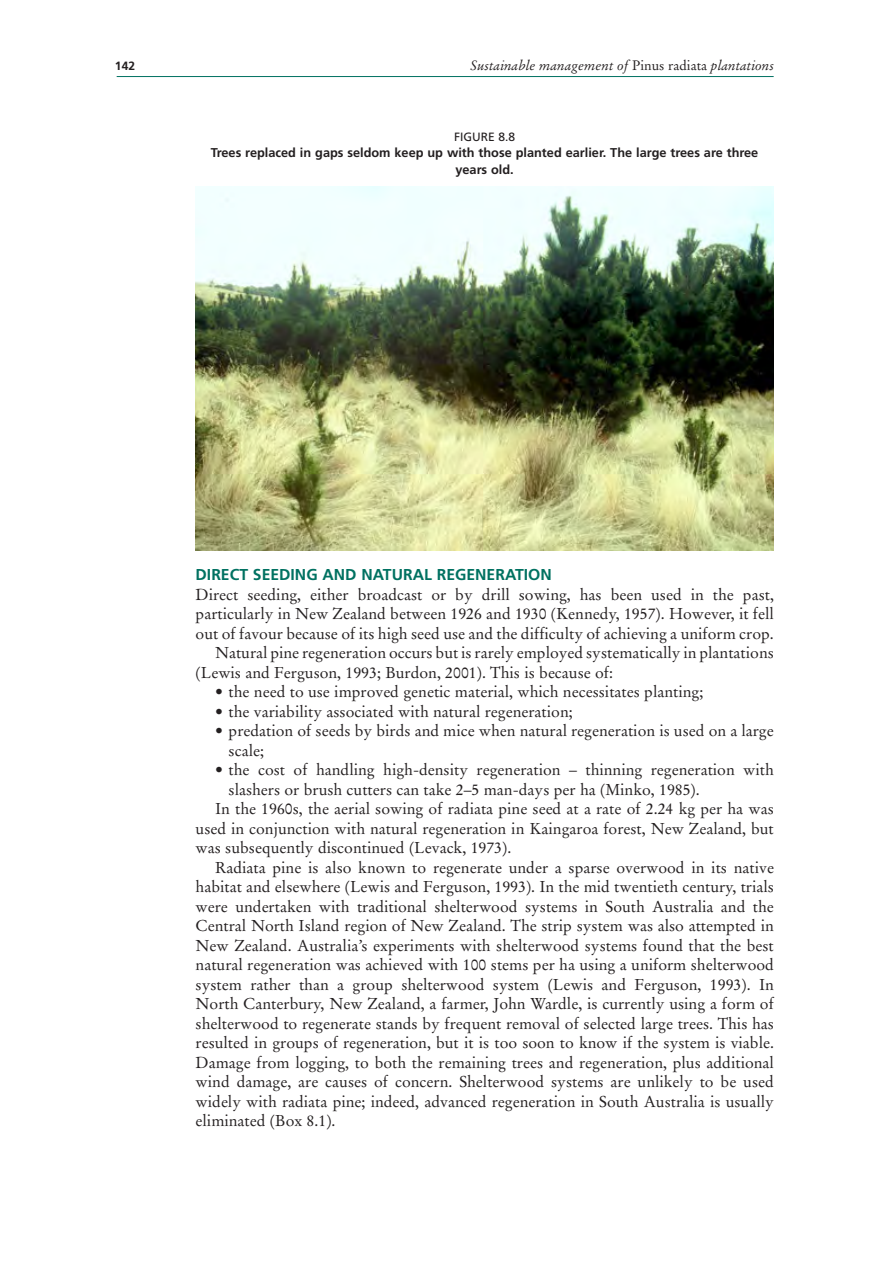
<style>
.page{position:relative;width:893px;height:1263px;background:#fff}
.page>*{position:absolute;margin:0;border:0;box-sizing:border-box;transform-origin:0 0}
.t1{font:15.75px/19.5px "Stempel Garamond LT Std";color:#231f20}
.t2{font:700 15.75px "Frutiger LT Std";color:#007161}
.t3{font:italic 13.5px "Stempel Garamond LT Std";color:#231f20}
.t4{font:700 12.75px/16.5px "Frutiger LT Std";color:#231f20;text-align:center}
.t5{font:12px "Frutiger LT Std";color:#231f20}
.t6{font:700 12px "Frutiger LT Std";color:#231f20}
.s1{font-style:normal}
</style>
<div class="page">
<hr style="left:117px;top:76px;width:657px;height:1px;background:#007161">
<img style="left:196px;top:186px;width:578px;height:365px">
<p class="t6" style="left:115px;top:59px;width:22px">142</p>
<p class="t3" style="left:470px;top:57px;width:305px">Sustainable management of <span class="s1">Pinus radiata</span> plantations</p>
<p class="t5" style="left:454px;top:130px;width:63px">FIGURE 8.8</p>
<p class="t4" style="left:211px;top:145px;width:549px">Trees replaced in gaps seldom keep up with those planted earlier. The large trees are three years old.</p>
<p class="t2" style="left:196px;top:566px;width:358px">DIRECT SEEDING AND NATURAL REGENERATION</p>
<p class="t1" style="left:196px;top:585px;width:580px">Direct seeding, either broadcast or by drill sowing, has been used in the past,</p>
<p class="t1" style="left:196px;top:604px;width:580px">particularly in New Zealand between 1926 and 1930 (Kennedy, 1957). However, it fell</p>
<p class="t1" style="left:196px;top:624px;width:580px">out of favour because of its high seed use and the difficulty of achieving a uniform crop.</p>
<p class="t1" style="left:215px;top:643px;width:560px">Natural pine regeneration occurs but is rarely employed systematically in plantations</p>
<p class="t1" style="left:196px;top:663px;width:419px">(Lewis and Ferguson, 1993; Burdon, 2001). This is because of:</p>
<p class="t1" style="left:215px;top:682px;width:490px">• the need to use improved genetic material, which necessitates planting;</p>
<p class="t1" style="left:215px;top:702px;width:359px">• the variability associated with natural regeneration;</p>
<p class="t1" style="left:229px;top:721px;width:547px;text-indent:-13px">• predation of seeds by birds and mice when natural regeneration is used on a large scale;</p>
<p class="t1" style="left:215px;top:760px;width:560px">• the cost of handling high-density regeneration – thinning regeneration with</p>
<p class="t1" style="left:229px;top:780px;width:473px">slashers or brush cutters can take 2–5 man-days per ha (Minko, 1985).</p>
<p class="t1" style="left:215px;top:799px;width:560px">In the 1960s, the aerial sowing of radiata pine seed at a rate of 2.24 kg per ha was</p>
<p class="t1" style="left:196px;top:819px;width:580px">used in conjunction with natural regeneration in Kaingaroa forest, New Zealand, but</p>
<p class="t1" style="left:196px;top:838px;width:317px">was subsequently discontinued (Levack, 1973).</p>
<p class="t1" style="left:215px;top:858px;width:560px">Radiata pine is also known to regenerate under a sparse overwood in its native</p>
<p class="t1" style="left:196px;top:877px;width:580px">habitat and elsewhere (Lewis and Ferguson, 1993). In the mid twentieth century, trials</p>
<p class="t1" style="left:196px;top:897px;width:580px">were undertaken with traditional shelterwood systems in South Australia and the</p>
<p class="t1" style="left:196px;top:916px;width:580px">Central North Island region of New Zealand. The strip system was also attempted in</p>
<p class="t1" style="left:196px;top:936px;width:580px">New Zealand. Australia’s experiments with shelterwood systems found that the best</p>
<p class="t1" style="left:196px;top:955px;width:580px">natural regeneration was achieved with 100 stems per ha using a uniform shelterwood</p>
<p class="t1" style="left:196px;top:975px;width:580px">system rather than a group shelterwood system (Lewis and Ferguson, 1993). In</p>
<p class="t1" style="left:196px;top:994px;width:580px">North Canterbury, New Zealand, a farmer, John Wardle, is currently using a form of</p>
<p class="t1" style="left:196px;top:1014px;width:580px">shelterwood to regenerate stands by frequent removal of selected large trees. This has</p>
<p class="t1" style="left:196px;top:1033px;width:580px">resulted in groups of regeneration, but it is too soon to know if the system is viable.</p>
<p class="t1" style="left:196px;top:1053px;width:580px">Damage from logging, to both the remaining trees and regeneration, plus additional</p>
<p class="t1" style="left:196px;top:1072px;width:580px">wind damage, are causes of concern. Shelterwood systems are unlikely to be used</p>
<p class="t1" style="left:196px;top:1092px;width:580px">widely with radiata pine; indeed, advanced regeneration in South Australia is usually</p>
<p class="t1" style="left:196px;top:1111px;width:141px">eliminated (Box 8.1).</p>
</div>
